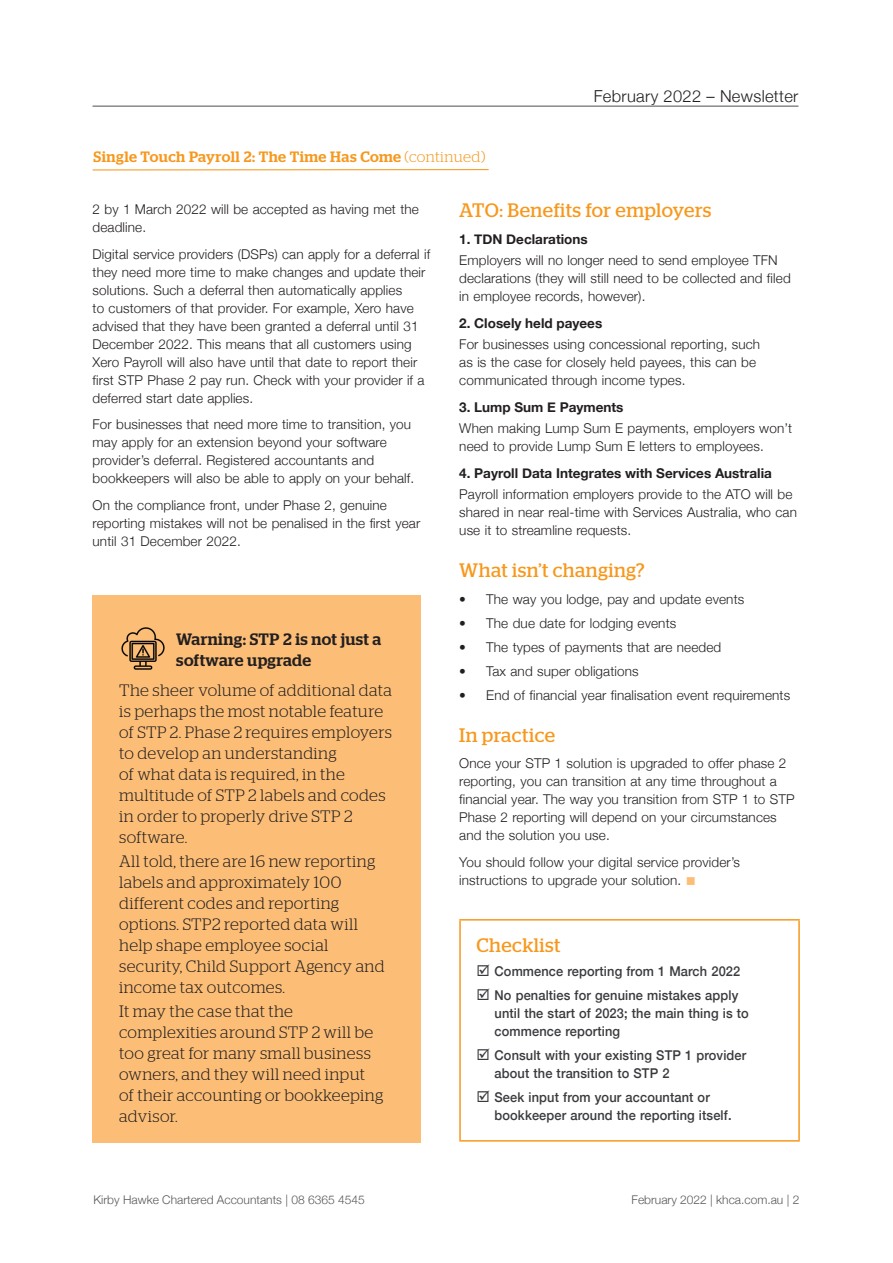
<style>
.page{position:relative;width:893px;height:1263px;background:#fff}
.page>*{position:absolute;margin:0;border:0;box-sizing:border-box;transform-origin:0 0}
.t1{font:19.5px "Stag";letter-spacing:.02em;color:#f7981d}
.t2{font:300 16.5px/21px "Stag";letter-spacing:.025em;color:#231f20}
.t3{font:500 16.5px/21px "Stag";letter-spacing:.025em;color:#231f20}
.t4{font:300 16.5px "Helvetica Neue";letter-spacing:.02em;color:#231f20}
.t5{font:500 15px "Stag";letter-spacing:.025em;color:#f7981d}
.t6{font:300 13.5px/18px "Helvetica Neue";letter-spacing:.01em;color:#231f20}
.t7{font:500 13.5px/18px "Helvetica Neue";letter-spacing:.01em;color:#393a3d;scale:.95 1}
.t8{font:700 13.5px "Helvetica Neue";color:#231f20}
.t9{font:300 12px "Helvetica Neue";color:#57585a}
.s1{font-weight:300}
.s2{color:#fcbe76}
</style>
<div class="page">
<hr style="left:93px;top:106px;width:705px;height:1px;background:#231f20">
<hr style="left:93px;top:169px;width:396px;height:1px;background:#f7981d">
<div style="left:93px;top:596px;width:328px;height:547px;background:#fcbe76"></div>
<img style="left:121px;top:628px;width:44px;height:42px">
<hr style="left:459px;top:919px;width:341px;height:1px;background:#f7981d">
<hr style="left:459px;top:920px;width:2px;height:220px;background:#f7981d">
<hr style="left:798px;top:920px;width:2px;height:220px;background:#f7981d">
<hr style="left:459px;top:1140px;width:341px;height:1px;background:#f7981d">
<p class="t5" style="left:94px;top:148px;width:393px">Single Touch Payroll 2: The Time Has Come <span class="s1">(continued)</span></p>
<p class="t4" style="left:594px;top:83px;width:206px">February 2022 – Newsletter</p>
<p class="t6" style="left:93px;top:200px;width:328px">2 by 1 March 2022 will be accepted as having met the deadline.</p>
<p class="t6" style="left:93px;top:244px;width:339px">Digital service providers (DSPs) can apply for a deferral if they need more time to make changes and update their solutions. Such a deferral then automatically applies<br>to customers of that provider. For example, Xero have advised that they have been granted a deferral until 31<br>December 2022. This means that all customers using Xero Payroll will also have until that date to report their first STP Phase 2 pay run. Check with your provider if a deferred start date applies.</p>
<p class="t6" style="left:93px;top:415px;width:323px">For businesses that need more time to transition, you may apply for an extension beyond your software provider’s deferral. Registered accountants and bookkeepers will also be able to apply on your behalf.</p>
<p class="t6" style="left:93px;top:495px;width:329px">On the compliance front, under Phase 2, genuine reporting mistakes will not be penalised in the first year until 31 December 2022.</p>
<p class="t3" style="left:176px;top:628px;width:207px">Warning: STP 2 is not just a software upgrade</p>
<p class="t2" style="left:119px;top:679px;width:274px">The sheer volume of additional data is perhaps the most notable feature of STP 2. Phase 2 requires employers to develop an understanding<br>of what data is required, in the multitude of STP 2 labels and codes in order to properly drive STP 2 software.</p>
<p class="t2" style="left:119px;top:850px;width:267px">All told, there are 16 new reporting labels and approximately 100 different codes and reporting options. STP2 reported data will help shape employee social security, Child Support Agency and income tax outcomes.</p>
<p class="t2" style="left:119px;top:1000px;width:266px">It may the case that the complexities around STP 2 will be too great for many small business owners, and they will need input of their accounting or bookkeeping advisor.</p>
<h1 class="t1" style="left:459px;top:199px;width:254px">ATO: Benefits for employers</h1>
<p class="t8" style="left:459px;top:229px;width:130px">1. TDN Declarations</p>
<p class="t6" style="left:459px;top:250px;width:333px">Employers will no longer need to send employee TFN declarations (they will still need to be collected and filed in employee records, however).</p>
<p class="t8" style="left:459px;top:313px;width:144px">2. Closely held payees</p>
<p class="t6" style="left:459px;top:334px;width:302px">For businesses using concessional reporting, such as is the case for closely held payees, this can be communicated through income types.</p>
<p class="t8" style="left:459px;top:397px;width:166px">3. Lump Sum E Payments</p>
<p class="t6" style="left:459px;top:418px;width:334px">When making Lump Sum E payments, employers won’t need to provide Lump Sum E letters to employees.</p>
<p class="t8" style="left:459px;top:463px;width:314px">4. Payroll Data Integrates with Services Australia</p>
<p class="t6" style="left:459px;top:484px;width:339px">Payroll information employers provide to the ATO will be shared in near real-time with Services Australia, who can use it to streamline requests.</p>
<h1 class="t1" style="left:459px;top:559px;width:187px">What isn’t changing?</h1>
<p class="t6" style="left:459px;top:589px;width:286px">• The way you lodge, pay and update events</p>
<p class="t6" style="left:459px;top:613px;width:218px">• The due date for lodging events</p>
<p class="t6" style="left:459px;top:637px;width:263px">• The types of payments that are needed</p>
<p class="t6" style="left:459px;top:661px;width:181px">• Tax and super obligations</p>
<p class="t6" style="left:459px;top:685px;width:332px">• End of financial year finalisation event requirements</p>
<h1 class="t1" style="left:459px;top:723px;width:97px">In practice</h1>
<p class="t6" style="left:459px;top:753px;width:337px">Once your STP 1 solution is upgraded to offer phase 2 reporting, you can transition at any time throughout a financial year. The way you transition from STP 1 to STP Phase 2 reporting will depend on your circumstances and the solution you use.</p>
<p class="t6" style="left:459px;top:852px;width:282px">You should follow your digital service provider’s instructions to upgrade your solution. <span class="s2">■</span></p>
<h1 class="t1" style="left:477px;top:934px;width:85px">Checklist</h1>
<p class="t7" style="left:477px;top:961px;width:279px">☑ Commence reporting from 1 March 2022</p>
<p class="t7" style="left:495px;top:985px;width:269px;text-indent:-18px">☑ No penalties for genuine mistakes apply until the start of 2023; the main thing is to commence reporting</p>
<p class="t7" style="left:495px;top:1045px;width:267px;text-indent:-18px">☑ Consult with your existing STP 1 provider about the transition to STP 2</p>
<p class="t7" style="left:495px;top:1087px;width:251px;text-indent:-18px">☑ Seek input from your accountant or bookkeeper around the reporting itself.</p>
<p class="t9" style="left:94px;top:1190px;width:273px">Kirby Hawke Chartered Accountants | 08 6365 4545</p>
<p class="t9" style="left:632px;top:1190px;width:169px">February 2022 | khca.com.au | 2</p>
</div>
